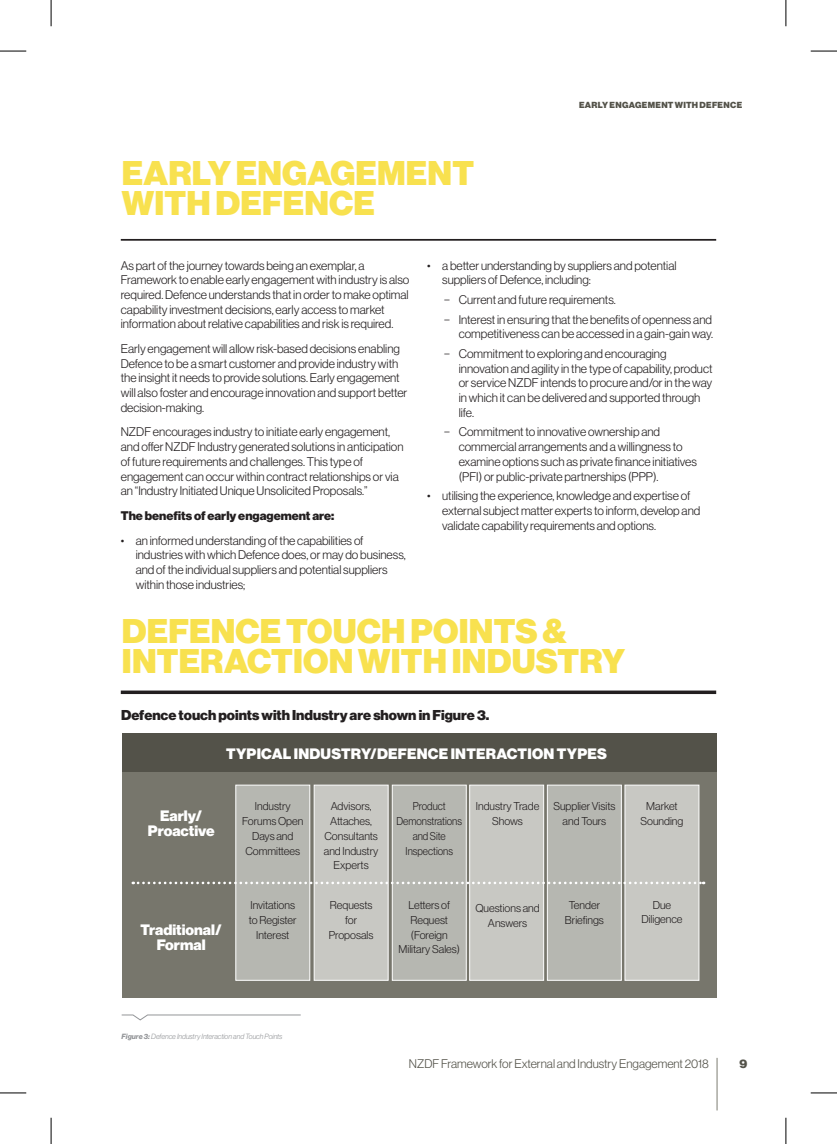
<style>
.page{position:relative;width:837px;height:1144px;background:#fff}
.page>*{position:absolute;margin:0;border:0;box-sizing:border-box;transform-origin:0 0}
.t1{font:900 33.6px/29.9px "Haas Grot Disp 95";letter-spacing:.005em;color:#f8e14f}
.Body_sub_heading_Yel{font:900 14.88px/14.9px "Haas Grot Disp 95";color:#fff;text-align:center}
.Body_sub_heading_Yel-2{font:900 14px "Haas Grot Disp 95";color:#231f20}
.Body{font:300 12.25px/14.7px "Haas Grot Disp 45";color:#231f20}
.t2{font:300 12.25px "Haas Grot Disp 45";color:#535249}
.Body-2{font:900 12.25px "Haas Grot Disp 95";color:#231f20}
.t3{font:900 12.25px "Haas Grot Disp 95";color:#535249}
.Body-3{font:300 11.03px/14.9px "Haas Grot Disp 45";color:#231f20;text-align:center}
.Body-4{font:300 11.03px/14.9px "Haas Grot Disp 45";color:#231f20;text-align:center;scale:.92 1}
.Paragraph_Style_1{font:900 8.58px "Haas Grot Disp 95";letter-spacing:.035em;color:#535249}
.t4{font:italic 300 7.35px "Haas Grot Disp 46";color:#939598}
.s1{font-family:"Haas Grot Disp 76";font-weight:700}
</style>
<div class="page">
<hr style="left:716px;top:1058px;width:1px;height:52px;background:#96968d">
<svg style="left:121px;top:1015px;width:180px;height:5px"></svg>
<svg style="left:121px;top:690px;width:595px;height:4px;background:#413d3e"></svg>
<hr style="left:121px;top:239px;width:595px;height:2px;background:#231f20">
<div style="left:122px;top:734px;width:594px;height:263px;background:#77766c"></div>
<div style="left:122px;top:734px;width:594px;height:38px;background:#535249"></div>
<div style="left:235px;top:785px;width:75px;height:195px;background:#b6b7b1;border:1px solid #fff"></div>
<div style="left:314px;top:785px;width:74px;height:195px;background:#c8c8c3;border:1px solid #fff"></div>
<div style="left:392px;top:785px;width:74px;height:195px;background:#b6b7b1;border:1px solid #fff"></div>
<div style="left:469px;top:785px;width:75px;height:195px;background:#c8c8c3;border:1px solid #fff"></div>
<div style="left:547px;top:785px;width:74px;height:195px;background:#b6b7b1;border:1px solid #fff"></div>
<div style="left:624px;top:785px;width:75px;height:195px;background:#c8c8c3;border:1px solid #fff"></div>
<svg style="left:133px;top:882px;width:571px;height:2px"></svg>
<svg style="left:0;top:51px;width:26px;height:1px"></svg>
<svg style="left:810px;top:51px;width:26px;height:1px"></svg>
<svg style="left:0;top:1092px;width:26px;height:1px"></svg>
<svg style="left:810px;top:1092px;width:26px;height:1px"></svg>
<svg style="left:51px;top:0;width:1px;height:26px"></svg>
<svg style="left:51px;top:1118px;width:1px;height:26px"></svg>
<svg style="left:785px;top:0;width:1px;height:26px"></svg>
<svg style="left:785px;top:1118px;width:1px;height:26px"></svg>
<p class="t1" style="left:122px;top:159px;width:353px">EARLY ENGAGEMENT<br>WITH DEFENCE</p>
<p class="Paragraph_Style_1" style="left:579px;top:100px;width:164px">EARLY ENGAGEMENT WITH DEFENCE</p>
<p class="Body" style="left:121px;top:258px;width:290px">As part of the journey towards being an exemplar, a Framework to enable early engagement with industry is also required. Defence understands that in order to make optimal capability investment decisions, early access to market information about relative capabilities and risk is required.</p>
<p class="Body" style="left:121px;top:341px;width:288px">Early engagement will allow risk-based decisions enabling Defence to be a smart customer and provide industry with the insight it needs to provide solutions. Early engagement will also foster and encourage innovation and support better decision-making.</p>
<p class="Body" style="left:121px;top:425px;width:284px">NZDF encourages industry to initiate early engagement, and offer NZDF Industry generated solutions in anticipation of future requirements and challenges. This type of engagement can occur within contract relationships or via an “Industry Initiated Unique Unsolicited Proposals.”</p>
<p class="Body-2" style="left:121px;top:508px;width:215px">The benefits of early engagement are:</p>
<p class="Body" style="left:136px;top:533px;width:271px;text-indent:-15px">• an informed understanding of the capabilities of industries with which Defence does, or may do business, and of the individual suppliers and potential suppliers within those industries;</p>
<p class="Body" style="left:442px;top:258px;width:236px;text-indent:-15px">• a better understanding by suppliers and potential suppliers of Defence, including:</p>
<p class="Body" style="left:444px;top:292px;width:173px">− Current and future requirements.</p>
<p class="Body" style="left:444px;top:312px;width:270px;text-align:right">− Interest in ensuring that the benefits of openness and competitiveness can be accessed in a gain-gain way.</p>
<p class="Body" style="left:458px;top:346px;width:255px;text-indent:-15px">− Commitment to exploring and encouraging innovation and agility in the type of capability, product or service NZDF intends to procure and/or in the way in which it can be delivered and supported through life.</p>
<p class="Body" style="left:458px;top:425px;width:240px;text-indent:-15px">− Commitment to innovative ownership and commercial arrangements and a willingness to examine options such as private finance initiatives (PFI) or public-private partnerships (PPP).</p>
<p class="Body" style="left:442px;top:489px;width:260px;text-indent:-15px">• utilising the experience, knowledge and expertise of external subject matter experts to inform, develop and validate capability requirements and options.</p>
<p class="t1" style="left:122px;top:617px;width:504px">DEFENCE TOUCH POINTS &amp;<br>INTERACTION WITH INDUSTRY</p>
<p class="Body_sub_heading_Yel-2" style="left:121px;top:707px;width:370px">Defence touch points with Industry are shown in Figure 3.</p>
<p class="Body_sub_heading_Yel" style="left:226px;top:746px;width:382px">TYPICAL INDUSTRY/DEFENCE INTERACTION TYPES</p>
<p class="Body_sub_heading_Yel" style="left:148px;top:809px;width:68px">Early/<br>Proactive</p>
<p class="Body-3" style="left:242px;top:799px;width:63px">Industry<br>Forums Open<br>Days and<br>Committees</p>
<p class="Body-3" style="left:324px;top:799px;width:56px">Advisors,<br>Attaches,<br>Consultants and Industry<br>Experts</p>
<p class="Body-4" style="left:396px;top:799px;width:73px">Product<br>Demonstrations and Site<br>Inspections</p>
<p class="Body-3" style="left:476px;top:799px;width:65px">Industry Trade<br>Shows</p>
<p class="Body-3" style="left:553px;top:799px;width:63px">Supplier Visits and Tours</p>
<p class="Body-3" style="left:640px;top:799px;width:44px">Market<br>Sounding</p>
<p class="Body_sub_heading_Yel" style="left:140px;top:922px;width:83px">Traditional/<br>Formal</p>
<p class="Body-3" style="left:249px;top:898px;width:49px">Invitations to Register<br>Interest</p>
<p class="Body-3" style="left:328px;top:898px;width:46px">Requests for<br>Proposals</p>
<p class="Body-3" style="left:398px;top:898px;width:63px">Letters of<br>Request (Foreign<br>Military Sales)</p>
<p class="Body-3" style="left:475px;top:901px;width:66px">Questions and<br>Answers</p>
<p class="Body-3" style="left:565px;top:898px;width:40px">Tender<br>Briefings</p>
<p class="Body-3" style="left:641px;top:897px;width:43px">Due<br>Diligence</p>
<p class="t4" style="left:122px;top:1032px;width:162px"><span class="s1">Figure 3:</span> Defence Industry Interaction and Touch Points</p>
<p class="t2" style="left:409px;top:1057px;width:301px">NZDF Framework for External and Industry Engagement 2018</p>
<p class="t3" style="left:739px;top:1056px;width:9px">9</p>
</div>
